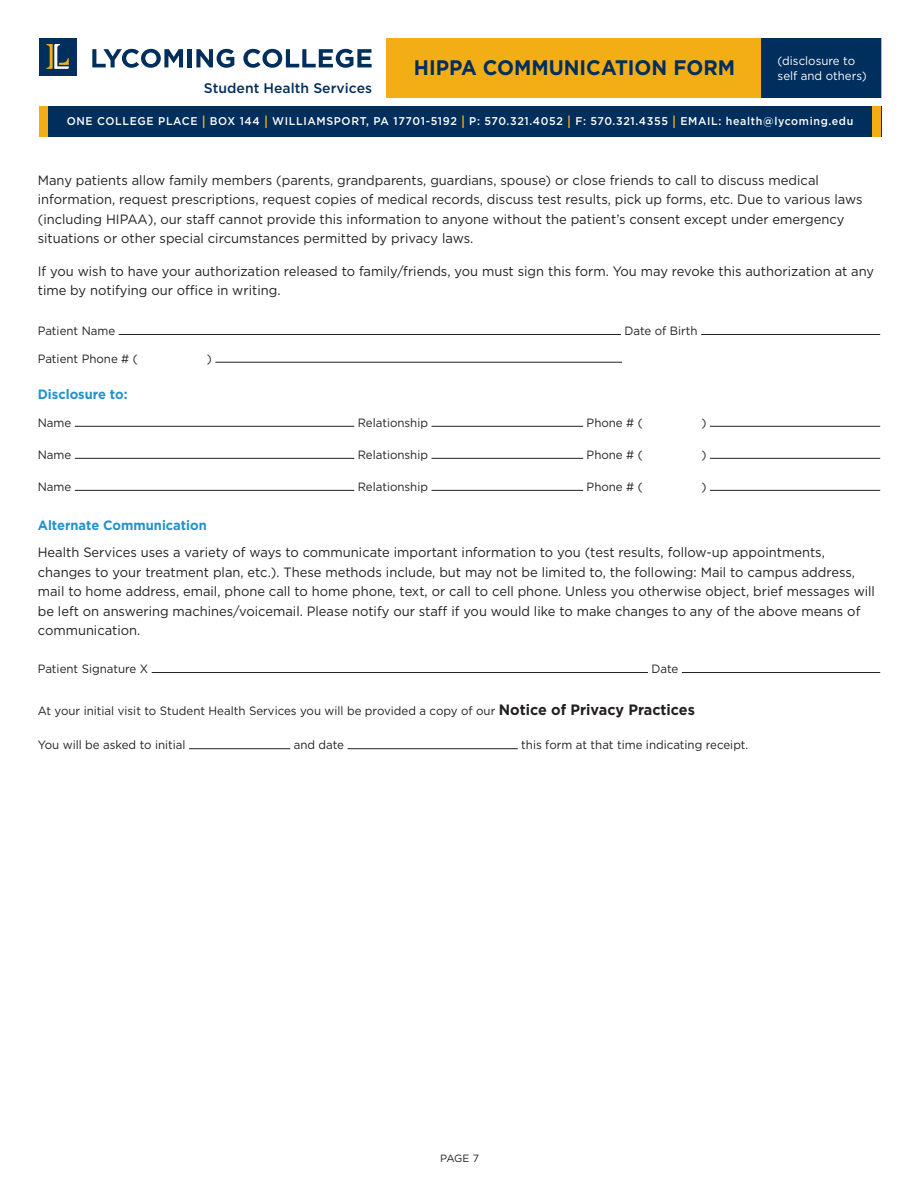
<style>
.page{position:relative;width:918px;height:1188px;background:#fff}
.page>*{position:absolute;margin:0;border:0;box-sizing:border-box;transform-origin:0 0}
.t1{font:700 21px "Gotham";color:#002e5d;scale:.95 1}
.t2{font:500 13.95px "Gotham";color:#002e5d}
.t3{font:13.5px/19.5px "Gotham";color:#231f20;scale:.96 1}
.t4{font:700 13.5px "Gotham";color:#2292cc;scale:.96 1}
.t5{font:12px "Gotham";color:#231f20;scale:.96 1}
.t6{font:12px/15px "Gotham";color:#fff;scale:.96 1}
.t7{font:500 11.25px "Gotham";letter-spacing:.06em;color:#fff;scale:.95 1}
.t8{font:10.5px "Gotham";color:#231f20}
.s1{font-size:17.85px;color:#f4ae15}
.s2{font-weight:700;font-size:15px}
</style>
<div class="page">
<hr style="left:119px;top:334px;width:502px;height:1px;background:#231f20">
<hr style="left:701px;top:334px;width:179px;height:1px;background:#231f20">
<hr style="left:215px;top:362px;width:407px;height:1px;background:#231f20">
<hr style="left:75px;top:426px;width:279px;height:1px;background:#231f20">
<hr style="left:432px;top:426px;width:151px;height:1px;background:#231f20">
<hr style="left:710px;top:426px;width:170px;height:1px;background:#231f20">
<hr style="left:75px;top:458px;width:279px;height:1px;background:#231f20">
<hr style="left:432px;top:458px;width:151px;height:1px;background:#231f20">
<hr style="left:710px;top:458px;width:170px;height:1px;background:#231f20">
<hr style="left:75px;top:490px;width:279px;height:1px;background:#231f20">
<hr style="left:432px;top:490px;width:151px;height:1px;background:#231f20">
<hr style="left:710px;top:490px;width:170px;height:1px;background:#231f20">
<hr style="left:152px;top:672px;width:496px;height:1px;background:#231f20">
<hr style="left:682px;top:672px;width:198px;height:1px;background:#231f20">
<hr style="left:189px;top:748px;width:101px;height:1px;background:#231f20">
<hr style="left:348px;top:748px;width:170px;height:1px;background:#231f20">
<div style="left:39px;top:106px;width:842px;height:31px;background:#002e5d"></div>
<div style="left:386px;top:38px;width:495px;height:60px;background:#f4ae15"></div>
<div style="left:39px;top:106px;width:9px;height:31px;background:#f4ae15"></div>
<div style="left:873px;top:106px;width:8px;height:31px;background:#f4ae15"></div>
<svg style="left:92px;top:49px;width:91px;height:19px"></svg>
<hr style="left:188px;top:49px;width:4px;height:18px;background:#002e5d">
<svg style="left:196px;top:49px;width:38px;height:19px"></svg>
<svg style="left:243px;top:49px;width:129px;height:19px"></svg>
<div style="left:39px;top:38px;width:38px;height:38px;background:#002e5d"></div>
<svg style="left:46px;top:44px;width:23px;height:25px"></svg>
<div style="left:761px;top:38px;width:120px;height:60px;background:#002e5d"></div>
<p class="t2" style="left:204px;top:79px;width:170px">Student Health Services</p>
<h1 class="t1" style="left:414px;top:54px;width:340px">HIPPA COMMUNICATION FORM</h1>
<p class="t6" style="left:778px;top:53px;width:95px">(disclosure to self and others)</p>
<p class="t7" style="left:67px;top:114px;width:830px">ONE COLLEGE PLACE <span class="s1">I</span> BOX 144 <span class="s1">I</span> WILLIAMSPORT, PA 17701-5192 <span class="s1">I</span> P: 570.321.4052 <span class="s1">I</span> F: 570.321.4355 <span class="s1">I</span> EMAIL: health@lycoming.edu</p>
<p class="t3" style="left:38px;top:170px;width:861px">Many patients allow family members (parents, grandparents, guardians, spouse) or close friends to call to discuss medical information, request prescriptions, request copies of medical records, discuss test results, pick up forms, etc. Due to various laws (including HIPAA), our staff cannot provide this information to anyone without the patient’s consent except under emergency situations or other special circumstances permitted by privacy laws.</p>
<p class="t3" style="left:38px;top:261px;width:873px">If you wish to have your authorization released to family/friends, you must sign this form. You may revoke this authorization at any time by notifying our office in writing.</p>
<p class="t5" style="left:38px;top:323px;width:82px">Patient Name</p>
<p class="t5" style="left:624px;top:323px;width:78px">Date of Birth</p>
<p class="t5" style="left:38px;top:351px;width:106px">Patient Phone # (</p>
<p class="t5" style="left:207px;top:351px;width:7px">)</p>
<p class="t4" style="left:38px;top:385px;width:95px">Disclosure to:</p>
<p class="t5" style="left:38px;top:415px;width:36px">Name</p>
<p class="t5" style="left:358px;top:415px;width:75px">Relationship</p>
<p class="t5" style="left:587px;top:415px;width:60px">Phone # (</p>
<p class="t5" style="left:702px;top:415px;width:7px">)</p>
<p class="t5" style="left:38px;top:447px;width:36px">Name</p>
<p class="t5" style="left:358px;top:447px;width:75px">Relationship</p>
<p class="t5" style="left:587px;top:447px;width:60px">Phone # (</p>
<p class="t5" style="left:702px;top:447px;width:7px">)</p>
<p class="t5" style="left:38px;top:479px;width:36px">Name</p>
<p class="t5" style="left:358px;top:479px;width:75px">Relationship</p>
<p class="t5" style="left:587px;top:479px;width:60px">Phone # (</p>
<p class="t5" style="left:702px;top:479px;width:7px">)</p>
<p class="t4" style="left:38px;top:517px;width:178px">Alternate Communication</p>
<p class="t3" style="left:38px;top:543px;width:874px">Health Services uses a variety of ways to communicate important information to you (test results, follow-up appointments, changes to your treatment plan, etc.). These methods include, but may not be limited to, the following: Mail to campus address, mail to home address, email, phone call to home phone, text, or call to cell phone. Unless you otherwise object, brief messages will be left on answering machines/voicemail. Please notify our staff if you would like to make changes to any of the above means of communication.</p>
<p class="t5" style="left:38px;top:661px;width:117px">Patient Signature X</p>
<p class="t5" style="left:651px;top:661px;width:30px">Date</p>
<p class="t5" style="left:38px;top:703px;width:686px">At your initial visit to Student Health Services you will be provided a copy of our <span class="s2">Notice of Privacy Practices</span></p>
<p class="t5" style="left:38px;top:737px;width:156px">You will be asked to initial</p>
<p class="t5" style="left:294px;top:737px;width:54px">and date</p>
<p class="t5" style="left:521px;top:737px;width:238px">this form at that time indicating receipt.</p>
<p class="t8" style="left:440px;top:1152px;width:40px">PAGE 7</p>
</div>
